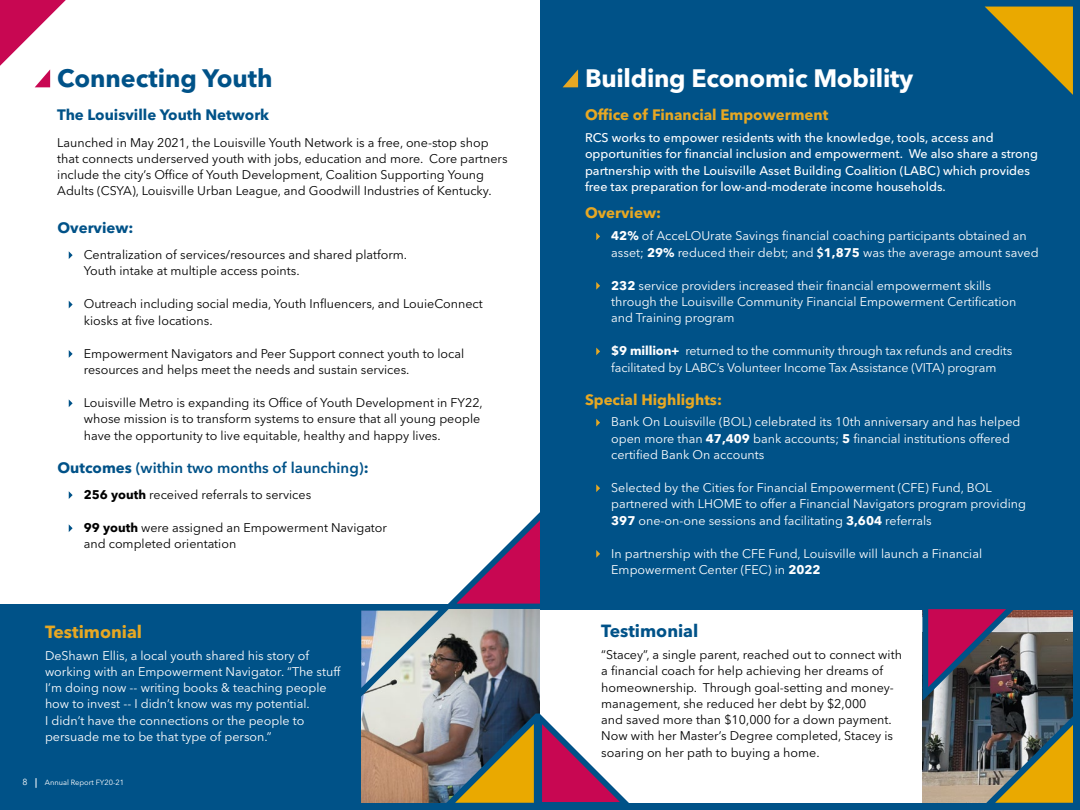
<style>
.page{position:relative;width:1080px;height:810px;background:#fff}
.page>*{position:absolute;margin:0;border:0;box-sizing:border-box;transform-origin:0 0}
.t1{font:700 25px "Avenir Next LT Pro";letter-spacing:-.01em;color:#fff}
.t2{font:700 25px "Avenir Next LT Pro";color:#005288}
.t3{font:700 17.5px "Avenir Next LT Pro";color:#005288}
.t4{font:700 17.5px "Avenir Next LT Pro";color:#e7a823}
.t5{font:700 15px "Avenir Next LT Pro";color:#e7a823}
.t6{font:600 15px "Avenir Next LT Pro";color:#005288}
.t7{font:700 15px "Avenir Next LT Pro";color:#005288}
.t8{font:12.5px/16.2px "Avenir Next LT Pro";color:#000}
.t9{font:12.5px/16.2px "Avenir Next LT Pro";color:#fff}
.t10{font:500 12.5px/16.2px "Avenir Next LT Pro";color:#fff}
.t11{font:8.75px "Avenir Next LT Pro";color:#fff}
.t12{font:7.5px "Avenir Next LT Pro";color:#fff}
.s1{font-weight:700}
.s2{font-family:"Calibri";font-weight:700;font-size:13.75px}
</style>
<div class="page">
<div style="left:0;top:604px;width:540px;height:206px;background:#005288"></div>
<img style="left:923px;top:609px;width:151px;height:194px">
<div style="left:540px;top:0;width:540px;height:609px;background:#005288"></div>
<svg style="left:563px;top:69px;width:15px;height:18px"></svg>
<svg style="left:596px;top:233px;width:4px;height:7px"></svg>
<svg style="left:596px;top:282px;width:4px;height:8px"></svg>
<svg style="left:596px;top:348px;width:4px;height:7px"></svg>
<svg style="left:596px;top:419px;width:4px;height:7px"></svg>
<svg style="left:0;top:0;width:66px;height:87px"></svg>
<svg style="left:985px;top:7px;width:88px;height:88px"></svg>
<img style="left:985px;top:714px;width:89px;height:89px">
<svg style="left:69px;top:251px;width:4px;height:8px"></svg>
<svg style="left:69px;top:301px;width:4px;height:7px"></svg>
<svg style="left:69px;top:350px;width:4px;height:8px"></svg>
<svg style="left:69px;top:399px;width:4px;height:8px"></svg>
<svg style="left:69px;top:491px;width:4px;height:8px"></svg>
<svg style="left:69px;top:524px;width:4px;height:8px"></svg>
<svg style="left:920px;top:609px;width:107px;height:99px;background:#71405b"></svg>
<div style="left:1074px;top:597px;width:6px;height:213px;background:#005288"></div>
<div style="left:0;top:803px;width:1080px;height:7px;background:#005288"></div>
<svg style="left:361px;top:484px;width:280px;height:319px"></svg>
<h1 class="t2" style="left:57px;top:63px;width:217px">Connecting Youth</h1>
<p class="t7" style="left:57px;top:106px;width:213px">The Louisville Youth Network</p>
<p class="t8" style="left:57px;top:134px;width:452px">Launched in May 2021, the Louisville Youth Network is a free, one-stop shop that connects underserved youth with jobs, education and more. Core partners include the city’s Office of Youth Development, Coalition Supporting Young Adults (CSYA), Louisville Urban League, and Goodwill Industries of Kentucky.</p>
<p class="t7" style="left:58px;top:218px;width:78px">Overview:</p>
<p class="t8" style="left:84px;top:247px;width:325px">Centralization of services/resources and shared platform.<br>Youth intake at multiple access points.</p>
<p class="t8" style="left:84px;top:296px;width:400px">Outreach including social media, Youth Influencers, and LouieConnect kiosks at five locations.</p>
<p class="t8" style="left:84px;top:345px;width:382px">Empowerment Navigators and Peer Support connect youth to local resources and helps meet the needs and sustain services.</p>
<p class="t8" style="left:84px;top:395px;width:401px">Louisville Metro is expanding its Office of Youth Development in FY22, whose mission is to transform systems to ensure that all young people have the opportunity to live equitable, healthy and happy lives.</p>
<p class="t6" style="left:58px;top:458px;width:313px"><span class="s1">Outcomes</span> (within two months of launching)<span class="s1">:</span></p>
<p class="t8" style="left:84px;top:487px;width:229px"><span class="s1">256 youth</span> received referrals to services</p>
<p class="t8" style="left:84px;top:520px;width:305px"><span class="s1">99 youth</span> were assigned an Empowerment Navigator and completed orientation</p>
<h2 class="t4" style="left:45px;top:621px;width:99px">Testimonial</h2>
<p class="t9" style="left:45px;top:647px;width:297px">DeShawn Ellis, a local youth shared his story of working with an Empowerment Navigator. “The stuff I’m doing now -- writing books &amp; teaching people how to invest -- I didn’t know was my potential.<br>I didn’t have the connections or the people to persuade me to be that type of person.”</p>
<p class="t11" style="left:22px;top:777px;width:7px">8</p>
<p class="t12" style="left:45px;top:778px;width:81px">Annual Report FY20-21</p>
<h1 class="t1" style="left:585px;top:63px;width:330px">Building Economic Mobility</h1>
<p class="t5" style="left:585px;top:106px;width:245px">Office of Financial Empowerment</p>
<p class="t10" style="left:585px;top:130px;width:455px">RCS works to empower residents with the knowledge, tools, access and opportunities for financial inclusion and empowerment. We also share a strong partnership with the Louisville Asset Building Coalition (LABC) which provides free tax preparation for low-and-moderate income households.</p>
<p class="t5" style="left:585px;top:204px;width:78px">Overview:</p>
<p class="t9" style="left:611px;top:228px;width:429px"><span class="s1">42%</span> of AcceLOUrate Savings financial coaching participants obtained an asset; <span class="s1">29%</span> reduced their debt; and <span class="s2">$</span><span class="s1">1,875</span> was the average amount saved</p>
<p class="t9" style="left:611px;top:277px;width:407px"><span class="s1">232</span> service providers increased their financial empowerment skills through the Louisville Community Financial Empowerment Certification and Training program</p>
<p class="t9" style="left:611px;top:343px;width:403px"><span class="s1">$9 million+</span> returned to the community through tax refunds and credits facilitated by LABC’s Volunteer Income Tax Assistance (VITA) program</p>
<p class="t5" style="left:585px;top:390px;width:139px">Special Highlights:</p>
<p class="t9" style="left:611px;top:414px;width:411px">Bank On Louisville (BOL) celebrated its 10th anniversary and has helped open more than <span class="s1">47,409</span> bank accounts; <span class="s1">5</span> financial institutions offered certified Bank On accounts</p>
<p class="t9" style="left:611px;top:480px;width:416px">Selected by the Cities for Financial Empowerment (CFE) Fund, BOL partnered with LHOME to offer a Financial Navigators program providing<br><span class="s1">397</span> one-on-one sessions and facilitating <span class="s1">3,604</span> referrals</p>
<p class="t9" style="left:611px;top:545px;width:372px">In partnership with the CFE Fund, Louisville will launch a Financial<br>Empowerment Center (FEC) in <span class="s1">2022</span></p>
<h2 class="t3" style="left:601px;top:620px;width:99px">Testimonial</h2>
<p class="t8" style="left:601px;top:647px;width:302px">“Stacey”, a single parent, reached out to connect with a financial coach for help achieving her dreams of homeownership. Through goal-setting and money&shy;management, she reduced her debt by $2,000<br>and saved more than $10,000 for a down payment.<br>Now with her Master’s Degree completed, Stacey is soaring on her path to buying a home.</p>
</div>
